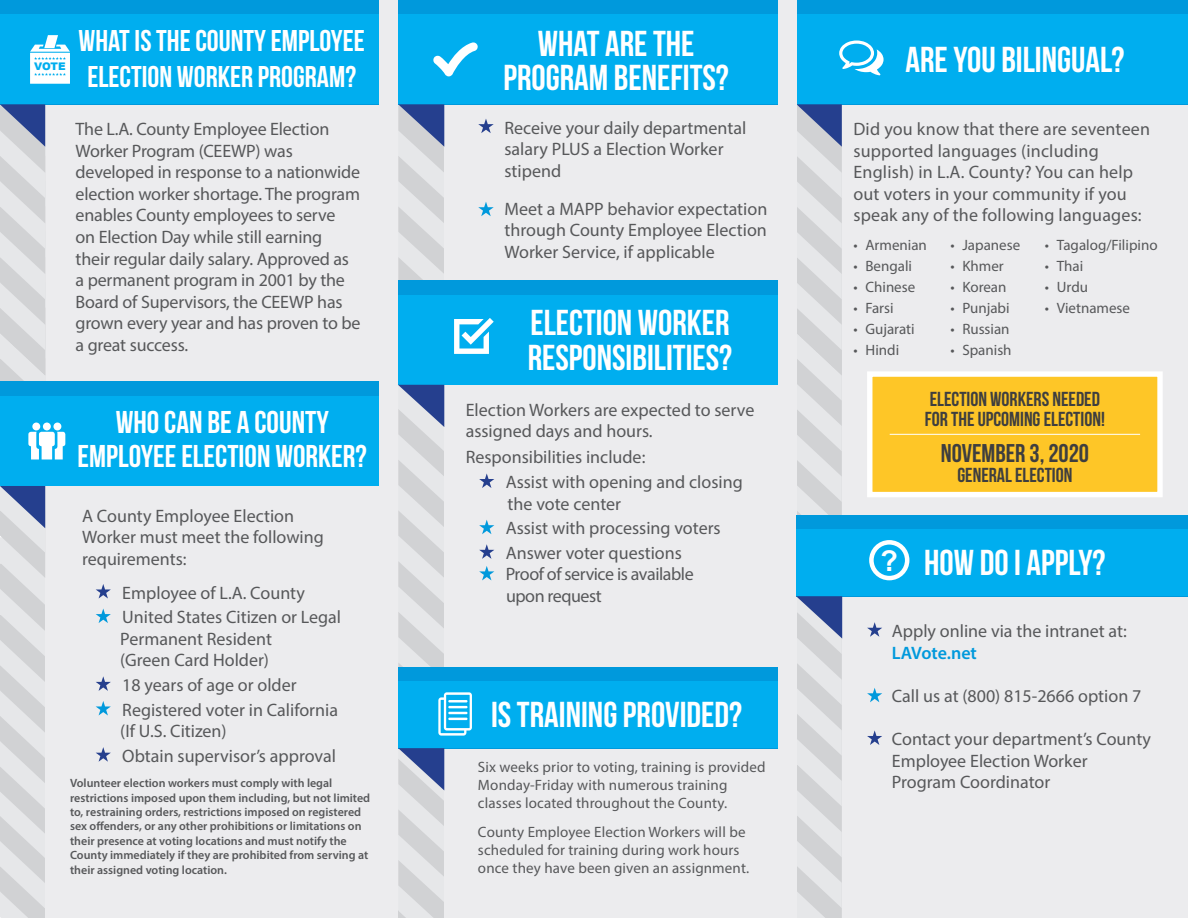
<style>
.page{position:relative;width:1188px;height:918px;background:#fff}
.page>*{position:absolute;margin:0;border:0;box-sizing:border-box;transform-origin:0 0}
.t1{font:36px/34.5px "Bebas Neue";color:#fff}
.t2{font:31.5px/34.5px "Bebas Neue";color:#fff;text-align:center}
.t3{font:30px/36px "Bebas Neue";color:#fff}
.t4{font:700 28.5px "Arial";color:#fff}
.t5{font:25.65px "Bebas Neue";color:#3e3e3f}
.t6{font:20.25px/20.2px "Bebas Neue";color:#3e3e3f}
.t7{font:18px/21.6px "Myriad Pro";color:#57585a}
.t8{font:18px/21.6px "Myriad Pro";letter-spacing:-.025em;color:#57585a}
.t9{font:600 18px "Myriad Pro";color:#0099dc}
.t10{font:15px/18px "Myriad Pro";letter-spacing:.01em;color:#57585a}
.t11{font:600 12px/14.4px "Myriad Pro";color:#57585a}
.t12{font:900 10.5px "Arial";color:#00aeef}
</style>
<div class="page">
<div style="left:842px;top:0;width:346px;height:918px;background:#ececee"></div>
<div style="left:45px;top:0;width:353px;height:918px;background:#ececee"></div>
<div style="left:0;top:0;width:379px;height:104px;background:#0099dc"></div>
<div style="left:797px;top:0;width:391px;height:104px;background:#0099dc"></div>
<div style="left:0;top:14px;width:379px;height:90px;background:#00aeef"></div>
<div style="left:797px;top:14px;width:391px;height:90px;background:#00aeef"></div>
<svg style="left:96px;top:584px;width:15px;height:15px"></svg>
<svg style="left:96px;top:609px;width:15px;height:14px"></svg>
<svg style="left:96px;top:676px;width:15px;height:15px"></svg>
<svg style="left:96px;top:701px;width:15px;height:15px"></svg>
<svg style="left:96px;top:747px;width:15px;height:15px"></svg>
<div style="left:444px;top:0;width:353px;height:918px;background:#ececee"></div>
<div style="left:398px;top:0;width:380px;height:104px;background:#0099dc"></div>
<div style="left:398px;top:14px;width:380px;height:90px;background:#00aeef"></div>
<div style="left:867px;top:371px;width:296px;height:126px;background:#fec627;border:5px solid #fff"></div>
<hr style="left:890px;top:434px;width:250px;height:1px;background:#fff">
<svg style="left:839px;top:41px;width:45px;height:34px"></svg>
<div style="left:0;top:382px;width:379px;height:104px;background:#0099dc"></div>
<div style="left:0;top:396px;width:379px;height:90px;background:#00aeef"></div>
<svg style="left:0;top:104px;width:45px;height:814px"></svg>
<svg style="left:53px;top:423px;width:12px;height:36px"></svg>
<div style="left:43px;top:423px;width:8px;height:7px;background:#fff;border-radius:50%"></div>
<div style="left:39px;top:432px;width:16px;height:14px;background:#fff;border-radius:3px"></div>
<div style="left:398px;top:280px;width:380px;height:81px;background:#0099dc"></div>
<div style="left:398px;top:295px;width:380px;height:90px;background:#00aeef"></div>
<div style="left:398px;top:667px;width:380px;height:81px;background:#0099dc"></div>
<div style="left:398px;top:682px;width:380px;height:66px;background:#00aeef"></div>
<svg style="left:433px;top:42px;width:45px;height:34px"></svg>
<svg style="left:398px;top:104px;width:96px;height:814px"></svg>
<div style="left:796px;top:515px;width:392px;height:81px;background:#0099dc"></div>
<div style="left:796px;top:530px;width:392px;height:66px;background:#00aeef"></div>
<svg style="left:796px;top:104px;width:46px;height:814px"></svg>
<div style="left:869px;top:540px;width:40px;height:40px;border:4px solid #fff;border-radius:50%"></div>
<svg style="left:867px;top:622px;width:15px;height:15px"></svg>
<svg style="left:867px;top:688px;width:15px;height:14px"></svg>
<svg style="left:867px;top:730px;width:15px;height:15px"></svg>
<svg style="left:30px;top:35px;width:40px;height:49px"></svg>
<div style="left:34px;top:61px;width:32px;height:11px;background:#fff"></div>
<p class="t12" style="left:34px;top:59px;width:33px">VOTE</p>
<p class="t3" style="left:79px;top:22px;width:288px">WHAT IS THE COUNTY EMPLOYEE<br>ELECTION WORKER PROGRAM?</p>
<p class="t7" style="left:76px;top:118px;width:286px">The L.A. County Employee Election Worker Program (CEEWP) was developed in response to a nationwide election worker shortage. The program enables County employees to serve<br>on Election Day while still earning their regular daily salary. Approved as a permanent program in 2001 by the Board of Supervisors, the CEEWP has grown every year and has proven to be a great success.</p>
<p class="t2" style="left:78px;top:404px;width:291px">WHO CAN BE A COUNTY<br>EMPLOYEE ELECTION WORKER?</p>
<p class="t7" style="left:82px;top:505px;width:243px">A County Employee Election<br>Worker must meet the following requirements:</p>
<p class="t7" style="left:122px;top:581px;width:184px">Employee of L.A. County</p>
<p class="t7" style="left:120px;top:606px;width:222px">United States Citizen or Legal<br>Permanent Resident<br>(Green Card Holder)</p>
<p class="t7" style="left:122px;top:674px;width:176px">18 years of age or older</p>
<p class="t7" style="left:120px;top:698px;width:219px">Registered voter in California (If U.S. Citizen)</p>
<p class="t7" style="left:122px;top:745px;width:215px">Obtain supervisor’s approval</p>
<p class="t11" style="left:70px;top:776px;width:302px">Volunteer election workers must comply with legal restrictions imposed upon them including, but not limited to, restraining orders, restrictions imposed on registered sex offenders, or any other prohibitions or limitations on their presence at voting locations and must notify the County immediately if they are prohibited from serving at their assigned voting location.</p>
<p class="t1" style="left:503px;top:26px;width:227px;text-align:center">WHAT ARE THE<br>PROGRAM BENEFITS?</p>
<p class="t7" style="left:505px;top:116px;width:243px">Receive your daily departmental salary PLUS a Election Worker stipend</p>
<p class="t7" style="left:505px;top:198px;width:264px;text-align:justify">Meet a MAPP behavior expectation through County Employee Election Worker Service, if applicable</p>
<p class="t1" style="left:528px;top:305px;width:206px">ELECTION WORKER<br>RESPONSIBILITIES?</p>
<p class="t7" style="left:466px;top:399px;width:290px">Election Workers are expected to serve assigned days and hours.</p>
<p class="t7" style="left:466px;top:446px;width:181px">Responsibilities include:</p>
<p class="t7" style="left:506px;top:471px;width:238px">Assist with opening and closing the vote center</p>
<p class="t7" style="left:506px;top:517px;width:216px">Assist with processing voters</p>
<p class="t7" style="left:506px;top:542px;width:178px">Answer voter questions</p>
<p class="t8" style="left:506px;top:563px;width:189px">Proof of service is available upon request</p>
<p class="t1" style="left:491px;top:697px;width:253px">IS TRAINING PROVIDED?</p>
<p class="t10" style="left:478px;top:758px;width:289px">Six weeks prior to voting, training is provided<br>Monday-Friday with numerous training classes located throughout the County.</p>
<p class="t10" style="left:478px;top:823px;width:273px">County Employee Election Workers will be scheduled for training during work hours once they have been given an assignment.</p>
<p class="t1" style="left:906px;top:42px;width:220px">ARE YOU BILINGUAL?</p>
<p class="t7" style="left:853px;top:118px;width:298px">Did you know that there are seventeen supported languages (including English) in L.A. County? You can help out voters in your community if you speak any of the following languages:</p>
<p class="t10" style="left:1045px;top:236px;width:114px">• Tagalog/Filipino</p>
<p class="t10" style="left:1045px;top:257px;width:40px">• Thai</p>
<p class="t10" style="left:1045px;top:278px;width:45px">• Urdu</p>
<p class="t10" style="left:1045px;top:299px;width:87px">• Vietnamese</p>
<p class="t10" style="left:950px;top:236px;width:71px">• Japanese</p>
<p class="t10" style="left:950px;top:257px;width:55px">• Khmer</p>
<p class="t10" style="left:950px;top:278px;width:58px">• Korean</p>
<p class="t10" style="left:950px;top:299px;width:61px">• Punjabi</p>
<p class="t10" style="left:950px;top:320px;width:61px">• Russian</p>
<p class="t10" style="left:950px;top:341px;width:63px">• Spanish</p>
<p class="t10" style="left:853px;top:236px;width:75px">• Armenian</p>
<p class="t10" style="left:853px;top:257px;width:60px">• Bengali</p>
<p class="t10" style="left:853px;top:278px;width:63px">• Chinese</p>
<p class="t10" style="left:853px;top:299px;width:42px">• Farsi</p>
<p class="t10" style="left:853px;top:320px;width:63px">• Gujarati</p>
<p class="t10" style="left:853px;top:341px;width:47px">• Hindi</p>
<p class="t6" style="left:925px;top:389px;width:181px">ELECTION WORKERS NEEDED<br>FOR THE UPCOMING ELECTION!</p>
<p class="t5" style="left:941px;top:439px;width:150px">NOVEMBER 3, 2020</p>
<p class="t6" style="left:957px;top:465px;width:117px">GENERAL ELECTION</p>
<p class="t4" style="left:881px;top:542px;width:19px">?</p>
<p class="t1" style="left:924px;top:545px;width:183px">HOW DO I APPLY?</p>
<p class="t7" style="left:892px;top:620px;width:236px">Apply online via the intranet at:</p>
<p class="t9" style="left:892px;top:641px;width:87px">LAVote.net</p>
<p class="t7" style="left:892px;top:685px;width:251px">Call us at (800) 815-2666 option 7</p>
<p class="t7" style="left:892px;top:728px;width:261px">Contact your department’s County</p>
<p class="t7" style="left:892px;top:750px;width:197px">Employee Election Worker<br>Program Coordinator</p>
</div>
